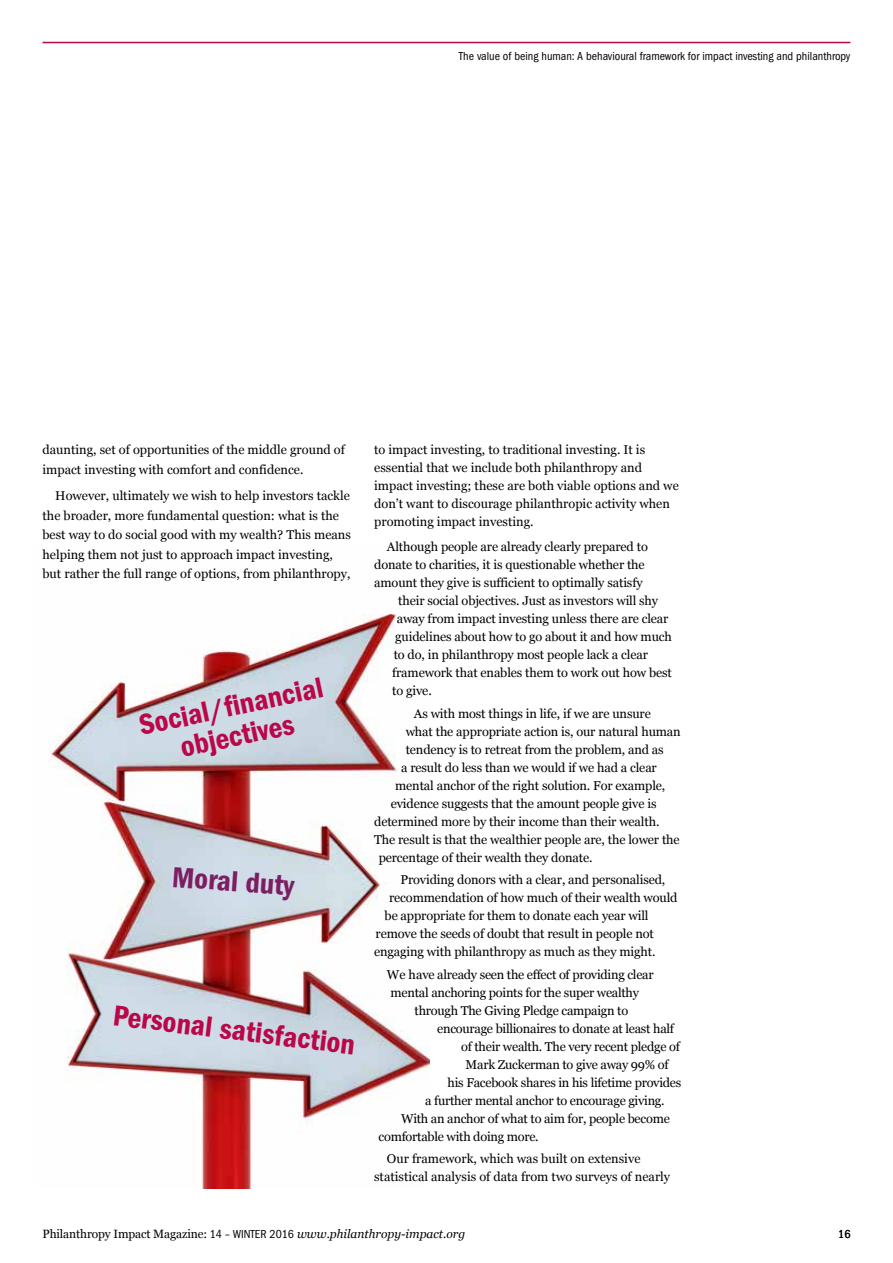
<style>
.page{position:relative;width:893px;height:1263px;background:#fff}
.page>*{position:absolute;margin:0;border:0;box-sizing:border-box;transform-origin:0 0}
.t1{font:30px/30px "ITC Franklin Gothic Std Dm Cd";color:#b90748;text-align:center}
.t2{font:30px "ITC Franklin Gothic Std Dm Cd";color:#7c1e62}
.t3{font:12.75px/19.5px "Georgia";letter-spacing:-.01em;color:#000}
.t4{font:condensed 12px "ITC Franklin Gothic Std";color:#000}
.t5{font:12px "Georgia";letter-spacing:-.01em;color:#000}
.s1{font-family:"ITC Franklin Gothic Std";font-stretch:condensed}
.s2{font-style:italic}
</style>
<div class="page">
<img style="left:49px;top:613px;width:380px;height:575px">
<hr style="left:43px;top:42px;width:807px;height:1px;background:#b90748">
<p class="t4" style="left:459px;top:49px;width:393px">The value of being human: A behavioural framework for impact investing and philanthropy</p>
<p class="t3" style="left:43px;top:440px;width:304px">daunting, set of opportunities of the middle ground of impact investing with comfort and confidence.</p>
<p class="t3" style="left:43px;top:486px;width:310px;text-indent:13px">However, ultimately we wish to help investors tackle the broader, more fundamental question: what is the best way to do social good with my wealth? This means helping them not just to approach impact investing, but rather the full range of options, from philanthropy,</p>
<h1 class="t1" style="left:136px;top:711px;width:189px;rotate:-12deg">Social/fi nancial objectives</h1>
<h1 class="t2" style="left:173px;top:860px;width:124px;rotate:4deg">Moral duty</h1>
<h1 class="t1" style="left:115px;top:1000px;width:245px;rotate:7deg">Personal satisfaction</h1>
<p class="t3" style="left:374px;top:441px;width:306px;line-height:18px">to impact investing, to traditional investing. It is essential that we include both philanthropy and impact investing; these are both viable options and we don’t want to discourage philanthropic activity when promoting impact investing.</p>
<p class="t3" style="left:387px;top:537px;width:262px">Although people are already clearly prepared to</p>
<p class="t3" style="left:374px;top:555px;width:272px">donate to charities, it is questionable whether the</p>
<p class="t3" style="left:374px;top:573px;width:270px">amount they give is sufficient to optimally satisfy</p>
<p class="t3" style="left:398px;top:591px;width:261px">their social objectives. Just as investors will shy</p>
<p class="t3" style="left:397px;top:609px;width:273px">away from impact investing unless there are clear</p>
<p class="t3" style="left:395px;top:627px;width:278px">guidelines about how to go about it and how much</p>
<p class="t3" style="left:394px;top:645px;width:256px">to do, in philanthropy most people lack a clear</p>
<p class="t3" style="left:392px;top:663px;width:281px">framework that enables them to work out how best</p>
<p class="t3" style="left:392px;top:681px;width:41px">to give.</p>
<p class="t3" style="left:414px;top:704px;width:238px">As with most things in life, if we are unsure</p>
<p class="t3" style="left:406px;top:722px;width:277px">what the appropriate action is, our natural human</p>
<p class="t3" style="left:406px;top:740px;width:260px">tendency is to retreat from the problem, and as</p>
<p class="t3" style="left:401px;top:758px;width:257px">a result do less than we would if we had a clear</p>
<p class="t3" style="left:395px;top:776px;width:272px">mental anchor of the right solution. For example,</p>
<p class="t3" style="left:391px;top:794px;width:267px">evidence suggests that the amount people give is</p>
<p class="t3" style="left:374px;top:812px;width:287px">determined more by their income than their wealth.</p>
<p class="t3" style="left:374px;top:830px;width:307px">The result is that the wealthier people are, the lower the</p>
<p class="t3" style="left:379px;top:848px;width:215px">percentage of their wealth they donate.</p>
<p class="t3" style="left:400px;top:870px;width:266px">Providing donors with a clear, and personalised,</p>
<p class="t3" style="left:389px;top:888px;width:290px">recommendation of how much of their wealth would</p>
<p class="t3" style="left:385px;top:906px;width:265px">be appropriate for them to donate each year will</p>
<p class="t3" style="left:376px;top:924px;width:280px">remove the seeds of doubt that result in people not</p>
<p class="t3" style="left:374px;top:942px;width:283px">engaging with philanthropy as much as they might.</p>
<p class="t3" style="left:387px;top:965px;width:268px">We have already seen the effect of providing clear</p>
<p class="t3" style="left:391px;top:983px;width:250px">mental anchoring points for the super wealthy</p>
<p class="t3" style="left:415px;top:1001px;width:215px">through The Giving Pledge campaign to</p>
<p class="t3" style="left:437px;top:1019px;width:238px">encourage billionaires to donate at least half</p>
<p class="t3" style="left:461px;top:1037px;width:220px">of their wealth. The very recent pledge of</p>
<p class="t3" style="left:466px;top:1055px;width:204px">Mark Zuckerman to give away 99% of</p>
<p class="t3" style="left:448px;top:1073px;width:235px">his Facebook shares in his lifetime provides</p>
<p class="t3" style="left:425px;top:1091px;width:241px">a further mental anchor to encourage giving.</p>
<p class="t3" style="left:401px;top:1109px;width:270px">With an anchor of what to aim for, people become</p>
<p class="t3" style="left:379px;top:1127px;width:162px">comfortable with doing more.</p>
<p class="t3" style="left:374px;top:1150px;width:297px;line-height:18px;text-indent:13px">Our framework, which was built on extensive statistical analysis of data from two surveys of nearly</p>
<p class="t5" style="left:43px;top:1227px;width:424px">Philanthropy Impact Magazine: <span class="s1">14 – WINTER 2016</span> <span class="s2">www.philanthropy-impact.org</span></p>
<p class="t4" style="left:838px;top:1227px;width:14px">16</p>
</div>
